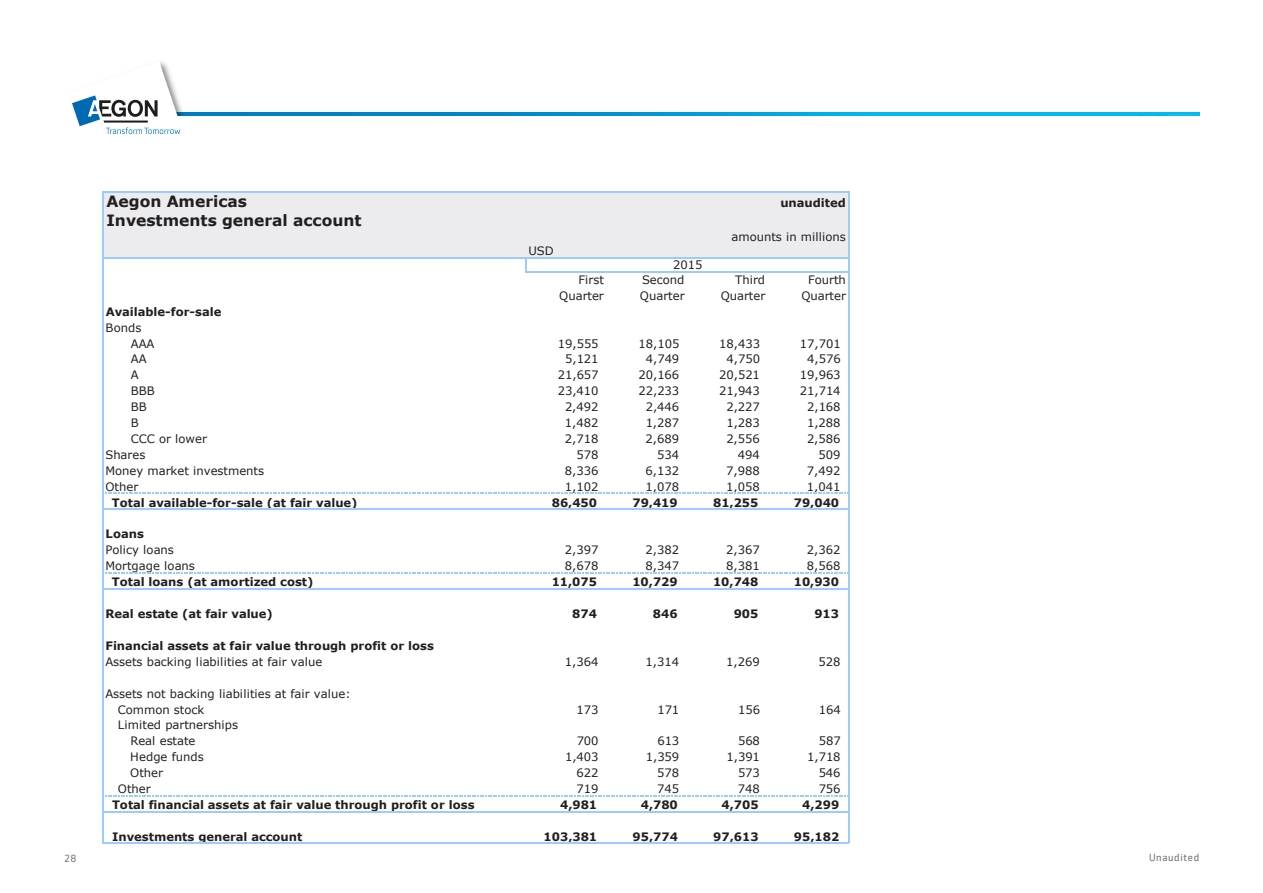
<style>
.page{position:relative;width:1263px;height:893px;background:#fff}
.page>*{position:absolute;margin:0;border:0;box-sizing:border-box;transform-origin:0 0}
.t1{font:700 15.6px "Verdana";color:#231f20}
.t2{font:11.55px/15.9px "Verdana";letter-spacing:-.005em;color:#231f20}
.t3{font:700 11.55px/15.9px "Verdana";letter-spacing:-.005em;color:#231f20}
.t4{font:10.5px "Sentico Sans DT";letter-spacing:.06em;color:#6c6d70}
.s1{font-weight:700}
.s2{font-weight:400}
</style>
<div class="page">
<svg style="left:192px;top:112px;width:1007px;height:3px;background:#009ddc"></svg>
<svg style="left:1130px;top:114px;width:69px;height:1px"></svg>
<img style="left:180px;top:105px;width:12px;height:11px">
<svg style="left:72px;top:62px;width:108px;height:72px"></svg>
<div style="left:103px;top:192px;width:746px;height:66px;background:#ececee"></div>
<hr style="left:848px;top:193px;width:1px;height:141px;background:#9cf">
<hr style="left:848px;top:334px;width:1px;height:159px;background:#9cf">
<hr style="left:102px;top:191px;width:2px;height:317px;background:#9cf">
<hr style="left:848px;top:493px;width:1px;height:64px;background:#9cf">
<hr style="left:102px;top:510px;width:2px;height:78px;background:#9cf">
<hr style="left:848px;top:572px;width:1px;height:208px;background:#9cf">
<hr style="left:102px;top:589px;width:2px;height:222px;background:#9cf">
<hr style="left:102px;top:812px;width:2px;height:31px;background:#9cf">
<hr style="left:848px;top:795px;width:1px;height:48px;background:#9cf">
<svg style="left:525px;top:259px;width:1px;height:14px"></svg>
<hr style="left:104px;top:191px;width:745px;height:2px;background:#9cf">
<hr style="left:104px;top:257px;width:745px;height:2px;background:#9cf">
<hr style="left:526px;top:271px;width:323px;height:2px;background:#9cf">
<svg style="left:105px;top:493px;width:743px;height:1px"></svg>
<hr style="left:102px;top:508px;width:746px;height:2px;background:#9cf">
<svg style="left:105px;top:557px;width:744px;height:16px"></svg>
<hr style="left:102px;top:588px;width:746px;height:1px;background:#9cf">
<svg style="left:105px;top:780px;width:744px;height:16px"></svg>
<hr style="left:102px;top:811px;width:746px;height:1px;background:#9cf">
<hr style="left:102px;top:843px;width:747px;height:1px;background:#9cf">
<p class="t1" style="left:107px;top:190px;width:142px">Aegon Americas</p>
<p class="t3" style="left:780px;top:195px;width:67px">unaudited</p>
<p class="t1" style="left:107px;top:209px;width:256px">Investments general account</p>
<p class="t2" style="left:731px;top:229px;width:116px">amounts in millions</p>
<p class="t2" style="left:528px;top:243px;width:27px">USD</p>
<p class="t2" style="left:578px;top:272px;width:27px">First</p>
<p class="t2" style="left:642px;top:272px;width:44px">Second</p>
<p class="t2" style="left:735px;top:272px;width:31px">Third</p>
<p class="t2" style="left:808px;top:272px;width:39px">Fourth</p>
<p class="t2" style="left:559px;top:287px;width:46px">Quarter</p>
<p class="t2" style="left:640px;top:287px;width:46px">Quarter</p>
<p class="t2" style="left:721px;top:287px;width:46px">Quarter</p>
<p class="t2" style="left:801px;top:287px;width:46px">Quarter</p>
<p class="t3" style="left:106px;top:303px;width:117px">Available-for-sale</p>
<p class="t2" style="left:106px;top:319px;width:37px">Bonds</p>
<p class="t2" style="left:131px;top:335px;width:25px">AAA</p>
<p class="t2" style="left:558px;top:335px;width:42px">19,555</p>
<p class="t2" style="left:638px;top:335px;width:42px">18,105</p>
<p class="t2" style="left:719px;top:335px;width:42px">18,433</p>
<p class="t2" style="left:800px;top:335px;width:42px">17,701</p>
<p class="t2" style="left:131px;top:351px;width:17px">AA</p>
<p class="t2" style="left:565px;top:351px;width:35px">5,121</p>
<p class="t2" style="left:646px;top:351px;width:35px">4,749</p>
<p class="t2" style="left:726px;top:351px;width:35px">4,750</p>
<p class="t2" style="left:807px;top:351px;width:35px">4,576</p>
<p class="t2" style="left:131px;top:367px;width:9px">A</p>
<p class="t2" style="left:558px;top:367px;width:42px">21,657</p>
<p class="t2" style="left:638px;top:367px;width:42px">20,166</p>
<p class="t2" style="left:719px;top:367px;width:42px">20,521</p>
<p class="t2" style="left:800px;top:367px;width:42px">19,963</p>
<p class="t2" style="left:131px;top:383px;width:26px">BBB</p>
<p class="t2" style="left:558px;top:383px;width:42px">23,410</p>
<p class="t2" style="left:638px;top:383px;width:42px">22,233</p>
<p class="t2" style="left:719px;top:383px;width:42px">21,943</p>
<p class="t2" style="left:800px;top:383px;width:42px">21,714</p>
<p class="t2" style="left:131px;top:399px;width:18px">BB</p>
<p class="t2" style="left:565px;top:399px;width:35px">2,492</p>
<p class="t2" style="left:646px;top:399px;width:35px">2,446</p>
<p class="t2" style="left:726px;top:399px;width:35px">2,227</p>
<p class="t2" style="left:807px;top:399px;width:35px">2,168</p>
<p class="t2" style="left:131px;top:415px;width:9px">B</p>
<p class="t2" style="left:565px;top:415px;width:35px">1,482</p>
<p class="t2" style="left:646px;top:415px;width:35px">1,287</p>
<p class="t2" style="left:726px;top:415px;width:35px">1,283</p>
<p class="t2" style="left:807px;top:415px;width:35px">1,288</p>
<p class="t2" style="left:131px;top:431px;width:78px">CCC or lower</p>
<p class="t2" style="left:565px;top:431px;width:35px">2,718</p>
<p class="t2" style="left:646px;top:431px;width:35px">2,689</p>
<p class="t2" style="left:726px;top:431px;width:35px">2,556</p>
<p class="t2" style="left:807px;top:431px;width:35px">2,586</p>
<p class="t2" style="left:105px;top:447px;width:41px">Shares</p>
<p class="t2" style="left:576px;top:447px;width:23px">578</p>
<p class="t2" style="left:657px;top:447px;width:23px">534</p>
<p class="t2" style="left:738px;top:447px;width:23px">494</p>
<p class="t2" style="left:819px;top:447px;width:23px">509</p>
<p class="t2" style="left:105px;top:462px;width:160px">Money market investments</p>
<p class="t2" style="left:565px;top:462px;width:35px">8,336</p>
<p class="t2" style="left:646px;top:462px;width:35px">6,132</p>
<p class="t2" style="left:726px;top:462px;width:35px">7,988</p>
<p class="t2" style="left:807px;top:462px;width:35px">7,492</p>
<p class="t2" style="left:105px;top:478px;width:34px">Other</p>
<p class="t2" style="left:565px;top:478px;width:35px">1,102</p>
<p class="t2" style="left:646px;top:478px;width:35px">1,078</p>
<p class="t2" style="left:726px;top:478px;width:35px">1,058</p>
<p class="t2" style="left:807px;top:478px;width:35px">1,041</p>
<p class="t3" style="left:112px;top:494px;width:247px">Total available-for-sale (at fair value)</p>
<p class="t3" style="left:552px;top:494px;width:47px">86,450</p>
<p class="t3" style="left:632px;top:494px;width:47px">79,419</p>
<p class="t3" style="left:713px;top:494px;width:47px">81,255</p>
<p class="t3" style="left:794px;top:494px;width:47px">79,040</p>
<p class="t2" style="left:105px;top:526px;width:70px"><span class="s1">Loans<br></span>Policy loans</p>
<p class="t2" style="left:673px;top:257px;width:31px">2015</p>
<p class="t2" style="left:565px;top:542px;width:35px">2,397</p>
<p class="t2" style="left:645px;top:542px;width:35px">2,382</p>
<p class="t2" style="left:726px;top:542px;width:35px">2,367</p>
<p class="t2" style="left:807px;top:542px;width:35px">2,362</p>
<p class="t2" style="left:105px;top:558px;width:91px">Mortgage loans</p>
<p class="t2" style="left:565px;top:558px;width:35px">8,678</p>
<p class="t2" style="left:645px;top:558px;width:35px">8,347</p>
<p class="t2" style="left:726px;top:558px;width:35px">8,381</p>
<p class="t2" style="left:807px;top:558px;width:35px">8,568</p>
<p class="t3" style="left:112px;top:574px;width:203px">Total loans (at amortized cost)</p>
<p class="t3" style="left:552px;top:574px;width:47px">11,075</p>
<p class="t3" style="left:632px;top:574px;width:47px">10,729</p>
<p class="t3" style="left:713px;top:574px;width:47px">10,748</p>
<p class="t3" style="left:794px;top:574px;width:47px">10,930</p>
<p class="t3" style="left:106px;top:606px;width:169px">Real estate (at fair value)</p>
<p class="t3" style="left:572px;top:606px;width:26px">874</p>
<p class="t3" style="left:653px;top:606px;width:26px">846</p>
<p class="t3" style="left:734px;top:606px;width:26px">905</p>
<p class="t3" style="left:814px;top:606px;width:26px">913</p>
<p class="t3" style="left:105px;top:637px;width:330px">Financial assets at fair value through profit or loss<br><span class="s2">Assets backing liabilities at fair value</span></p>
<p class="t2" style="left:565px;top:653px;width:35px">1,364</p>
<p class="t2" style="left:645px;top:653px;width:35px">1,314</p>
<p class="t2" style="left:726px;top:653px;width:35px">1,269</p>
<p class="t2" style="left:818px;top:653px;width:23px">528</p>
<p class="t2" style="left:118px;top:685px;width:234px;text-indent:-12px">Assets not backing liabilities at fair value:<br>Common stock</p>
<p class="t2" style="left:130px;top:717px;width:109px;text-indent:-12px">Limited partnerships<br>Real estate</p>
<p class="t2" style="left:576px;top:701px;width:23px">173</p>
<p class="t2" style="left:657px;top:701px;width:23px">171</p>
<p class="t2" style="left:738px;top:701px;width:23px">156</p>
<p class="t2" style="left:819px;top:701px;width:23px">164</p>
<p class="t2" style="left:577px;top:733px;width:23px">700</p>
<p class="t2" style="left:657px;top:733px;width:23px">613</p>
<p class="t2" style="left:738px;top:733px;width:23px">568</p>
<p class="t2" style="left:819px;top:733px;width:23px">587</p>
<p class="t2" style="left:130px;top:749px;width:75px">Hedge funds</p>
<p class="t2" style="left:565px;top:749px;width:35px">1,403</p>
<p class="t2" style="left:646px;top:749px;width:35px">1,359</p>
<p class="t2" style="left:726px;top:749px;width:35px">1,391</p>
<p class="t2" style="left:807px;top:749px;width:35px">1,718</p>
<p class="t2" style="left:130px;top:765px;width:34px">Other</p>
<p class="t2" style="left:577px;top:765px;width:23px">622</p>
<p class="t2" style="left:657px;top:765px;width:23px">578</p>
<p class="t2" style="left:738px;top:765px;width:23px">573</p>
<p class="t2" style="left:819px;top:765px;width:23px">546</p>
<p class="t2" style="left:118px;top:781px;width:34px">Other</p>
<p class="t2" style="left:577px;top:781px;width:23px">719</p>
<p class="t2" style="left:657px;top:781px;width:23px">745</p>
<p class="t2" style="left:738px;top:781px;width:23px">748</p>
<p class="t2" style="left:819px;top:781px;width:23px">756</p>
<p class="t3" style="left:112px;top:797px;width:364px">Total financial assets at fair value through profit or loss</p>
<p class="t3" style="left:560px;top:797px;width:39px">4,981</p>
<p class="t3" style="left:641px;top:797px;width:39px">4,780</p>
<p class="t3" style="left:721px;top:797px;width:39px">4,705</p>
<p class="t3" style="left:802px;top:797px;width:39px">4,299</p>
<p class="t3" style="left:112px;top:828px;width:192px">Investments general account</p>
<p class="t3" style="left:544px;top:828px;width:55px">103,381</p>
<p class="t3" style="left:633px;top:828px;width:47px">95,774</p>
<p class="t3" style="left:713px;top:828px;width:47px">97,613</p>
<p class="t3" style="left:794px;top:828px;width:47px">95,182</p>
<p class="t4" style="left:64px;top:853px;width:14px">28</p>
<p class="t4" style="left:1149px;top:852px;width:52px">Unaudited</p>
</div>
